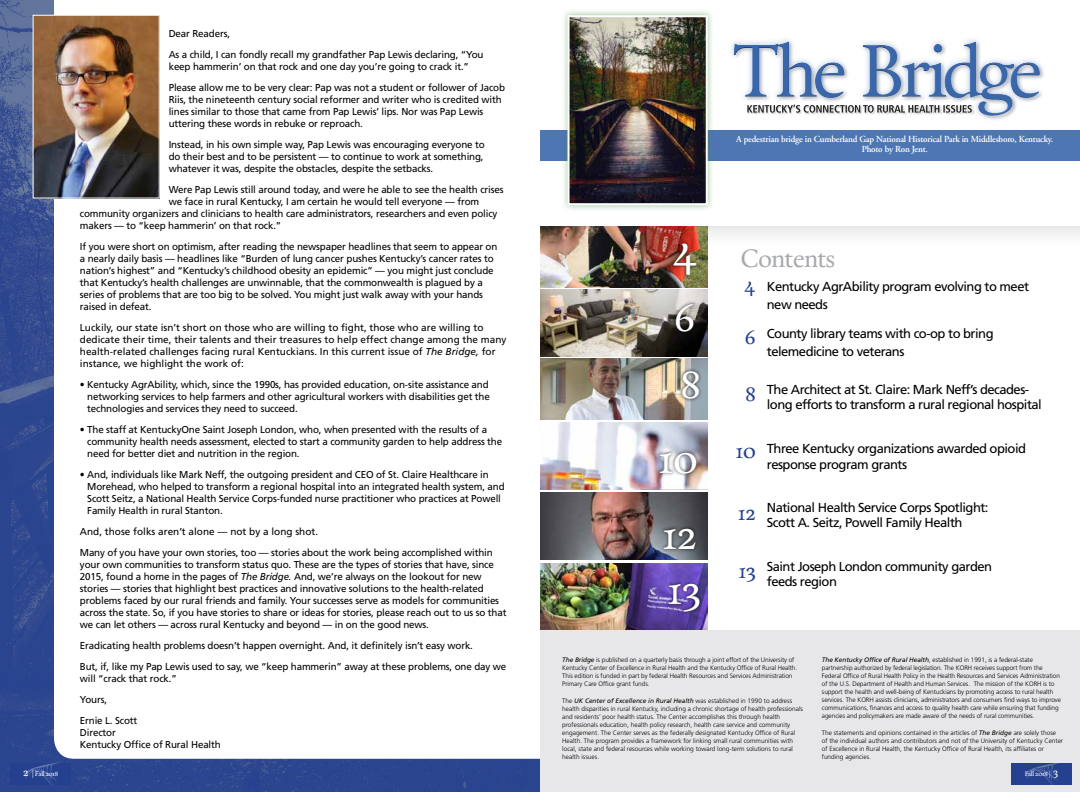
<style>
.page{position:relative;width:1080px;height:792px;background:#fff}
.page>*{position:absolute;margin:0;border:0;box-sizing:border-box;transform-origin:0 0}
.t1{font:40.7px/55px "Calendas Plus";color:#fff}
.t2{font:25px "Calendas Plus";letter-spacing:-.02em;color:#a7a9ac}
.t3{font:21px "Calendas Plus";color:#25408f}
.t4{font:13px/15px "Frutiger LT Std";letter-spacing:-.04em;color:#000}
.t5{font:10px/12px "Frutiger LT Std";letter-spacing:-.015em;color:#000}
.t6{font:600 9.2px/10px "Adobe Garamond";letter-spacing:-.02em;color:#fff;text-align:center}
.t7{font:300 6.5px/8px "Frutiger LT Std";letter-spacing:-.01em;color:#000}
.t8{font:6.5px "Calendas Plus";letter-spacing:-.03em;color:#fff}
.s1{font-size:11px}
.s2{font-size:7px}
.s3{font-style:italic}
.s4{font-size:45.4px;color:#fff}
.s5{font-weight:400;font-style:italic}
</style>
<div class="page">
<img style="left:0;top:0;width:540px;height:792px">
<svg style="left:54px;top:0;width:501px;height:759px"></svg>
<div style="left:540px;top:130px;width:540px;height:31px;background:#4e76b2"></div>
<div style="left:10px;top:763px;width:61px;height:22px;background:#25408f"></div>
<svg style="left:22px;top:762px;width:39px;height:28px"></svg>
<svg style="left:734px;top:41px;width:306px;height:75px"></svg>
<div style="left:561px;top:9px;width:153px;height:203px;background:#458e3e;opacity:.5"></div>
<img style="left:571px;top:18px;width:134px;height:184px">
<div style="left:568px;top:15px;width:140px;height:190px;border:2px solid #fff"></div>
<img style="left:540px;top:563px;width:168px;height:67px">
<img style="left:540px;top:492px;width:168px;height:67px">
<img style="left:540px;top:423px;width:168px;height:66px">
<div style="left:660px;top:524px;width:40px;height:29px;background:#000;opacity:.5"></div>
<div style="left:665px;top:579px;width:39px;height:36px;background:#000;opacity:.5"></div>
<div style="left:656px;top:449px;width:44px;height:28px;background:#000;opacity:.5"></div>
<div style="left:540px;top:226px;width:540px;height:19px;background:#f5f5f5"></div>
<img style="left:540px;top:290px;width:168px;height:67px">
<img style="left:540px;top:226px;width:168px;height:61px">
<img style="left:540px;top:359px;width:168px;height:61px">
<div style="left:669px;top:240px;width:31px;height:39px;background:#000;opacity:.5"></div>
<div style="left:672px;top:300px;width:26px;height:35px;background:#000;opacity:.5"></div>
<div style="left:678px;top:367px;width:25px;height:36px;background:#000;opacity:.5"></div>
<div style="left:540px;top:630px;width:540px;height:162px;background:#e7e6e8"></div>
<div style="left:1011px;top:763px;width:61px;height:22px;background:#25408f"></div>
<svg style="left:1025px;top:763px;width:34px;height:22px"></svg>
<img style="left:35px;top:17px;width:123px;height:180px">
<div style="left:33px;top:15px;width:127px;height:184px;border:1px solid #fff"></div>
<p class="t8" style="left:23px;top:769px;width:37px"><span class="s1">2</span> <span class="s2">| F</span>all 2018</p>
<p class="t5" style="left:169px;top:23px;width:316px;line-height:21px">Dear Readers,<br>As a child, I can fondly recall my grandfather Pap Lewis declaring, “You</p>
<p class="t5" style="left:169px;top:56px;width:338px;line-height:21px">keep hammerin’ on that rock and one day you’re going to crack it.”<br>Please allow me to be very clear: Pap was not a student or follower of Jacob</p>
<p class="t5" style="left:169px;top:94px;width:335px">Riis, the nineteenth century social reformer and writer who is credited with lines similar to those that came from Pap Lewis’ lips. Nor was Pap Lewis uttering these words in rebuke or reproach.</p>
<p class="t5" style="left:169px;top:139px;width:318px;text-align:justify">Instead, in his own simple way, Pap Lewis was encouraging everyone to do their best and to be persistent — to continue to work at something, whatever it was, despite the obstacles, despite the setbacks.</p>
<p class="t5" style="left:169px;top:184px;width:336px">Were Pap Lewis still around today, and were he able to see the health crises</p>
<p class="t5" style="left:169px;top:196px;width:312px">we face in rural Kentucky, I am certain he would tell everyone — from</p>
<p class="t5" style="left:80px;top:208px;width:419px">community organizers and clinicians to health care administrators, researchers and even policy</p>
<p class="t5" style="left:80px;top:220px;width:203px">makers — to “keep hammerin’ on that rock.”</p>
<p class="t5" style="left:80px;top:241px;width:419px">If you were short on optimism, after reading the newspaper headlines that seem to appear on a nearly daily basis — headlines like “Burden of lung cancer pushes Kentucky’s cancer rates to nation’s highest” and “Kentucky’s childhood obesity an epidemic” — you might just conclude that Kentucky’s health challenges are unwinnable, that the commonwealth is plagued by a series of problems that are too big to be solved. You might just walk away with your hands raised in defeat.</p>
<p class="t5" style="left:80px;top:322px;width:428px">Luckily, our state isn’t short on those who are willing to fight, those who are willing to dedicate their time, their talents and their treasures to help effect change among the many health-related challenges facing rural Kentuckians. In this current issue of <span class="s3">The Bridge,</span> for instance, we highlight the work of:</p>
<p class="t5" style="left:87px;top:379px;width:404px;text-align:justify;text-indent:-7px">• Kentucky AgrAbility, which, since the 1990s, has provided education, on-site assistance and networking services to help farmers and other agricultural workers with disabilities get the technologies and services they need to succeed.</p>
<p class="t5" style="left:87px;top:424px;width:416px;text-indent:-7px">• The staff at KentuckyOne Saint Joseph London, who, when presented with the results of a community health needs assessment, elected to start a community garden to help address the need for better diet and nutrition in the region.</p>
<p class="t5" style="left:87px;top:469px;width:419px;text-indent:-7px">• And, individuals like Mark Neff, the outgoing president and CEO of St. Claire Healthcare in Morehead, who helped to transform a regional hospital into an integrated health system, and Scott Seitz, a National Health Service Corps-funded nurse practitioner who practices at Powell Family Health in rural Stanton.</p>
<p class="t5" style="left:80px;top:521px;width:414px;line-height:21px">And, those folks aren’t alone — not by a long shot.<br>Many of you have your own stories, too — stories about the work being accomplished within</p>
<p class="t5" style="left:80px;top:559px;width:428px">your own communities to transform status quo. These are the types of stories that have, since 2015, found a home in the pages of <span class="s3">The Bridge.</span> And, we’re always on the lookout for new stories — stories that highlight best practices and innovative solutions to the health-related problems faced by our rural friends and family. Your successes serve as models for communities across the state. So, if you have stories to share or ideas for stories, please reach out to us so that we can let others — across rural Kentucky and beyond — in on the good news.</p>
<p class="t5" style="left:80px;top:635px;width:428px;line-height:21px">Eradicating health problems doesn’t happen overnight. And, it definitely isn’t easy work.<br>But, if, like my Pap Lewis used to say, we “keep hammerin” away at these problems, one day we</p>
<p class="t5" style="left:80px;top:668px;width:98px;line-height:21px">will “crack that rock.”<br>Yours,<br>Ernie L. Scott</p>
<p class="t5" style="left:80px;top:727px;width:142px">Director<br>Kentucky Office of Rural Health</p>
<p class="t6" style="left:736px;top:134px;width:319px">A pedestrian bridge in Cumberland Gap National Historical Park in Middlesboro, Kentucky.<br>Photo by Ron Jent.</p>
<h2 class="t2" style="left:672px;top:240px;width:165px"><span class="s4">4</span> Contents</h2>
<h1 class="t1" style="left:674px;top:281px;width:29px;line-height:67.6px">6<br>8</h1>
<h3 class="t4" style="left:767px;top:277px;width:264px;line-height:18px">Kentucky AgrAbility program evolving to meet new needs</h3>
<h3 class="t4" style="left:767px;top:325px;width:228px;line-height:18px">County library teams with co-op to bring telemedicine to veterans</h3>
<h3 class="t4" style="left:767px;top:382px;width:277px">The Architect at St. Claire: Mark Neff’s decades&shy;long efforts to transform a rural regional hospital</h3>
<h3 class="t4" style="left:767px;top:440px;width:261px;line-height:16px">Three Kentucky organizations awarded opioid response program grants</h3>
<h3 class="t4" style="left:767px;top:500px;width:223px">National Health Service Corps Spotlight:<br>Scott A. Seitz, Powell Family Health</h3>
<h3 class="t4" style="left:767px;top:559px;width:227px">Saint Joseph London community garden feeds region</h3>
<h3 class="t3" style="left:744px;top:269px;width:14px">4</h3>
<h3 class="t3" style="left:745px;top:322px;width:13px">6</h3>
<h3 class="t3" style="left:745px;top:378px;width:12px">8</h3>
<h3 class="t3" style="left:736px;top:435px;width:22px">10</h3>
<h1 class="t1" style="left:658px;top:429px;width:41px">10</h1>
<h3 class="t3" style="left:738px;top:498px;width:20px">12</h3>
<h1 class="t1" style="left:662px;top:505px;width:41px">12<br>13</h1>
<h3 class="t3" style="left:738px;top:555px;width:19px">13</h3>
<p class="t7" style="left:562px;top:656px;width:236px"><span class="s5">The Bridge</span> is published on a quarterly basis through a joint effort of the University of Kentucky Center of Excellence in Rural Health and the Kentucky Office of Rural Health.<br>This edition is funded in part by federal Health Resources and Services Administration Primary Care Office grant funds.</p>
<p class="t7" style="left:562px;top:697px;width:242px">The <span class="s5">UK Center of Excellence in Rural Health</span> was established in 1990 to address health disparities in rural Kentucky, including a chronic shortage of health professionals and residents’ poor health status. The Center accomplishes this through health professionals education, health policy research, health care service and community engagement. The Center serves as the federally designated Kentucky Office of Rural Health. The program provides a framework for linking small rural communities with local, state and federal resources while working toward long-term solutions to rural health issues.</p>
<p class="t7" style="left:822px;top:656px;width:241px"><span class="s5">The Kentucky Office of Rural Health</span>, established in 1991, is a federal-state partnership authorized by federal legislation. The KORH receives support from the Federal Office of Rural Health Policy in the Health Resources and Services Administration of the U.S. Department of Health and Human Services. The mission of the KORH is to support the health and well-being of Kentuckians by promoting access to rural health services. The KORH assists clinicians, administrators and consumers find ways to improve communications, finances and access to quality health care while ensuring that funding agencies and policymakers are made aware of the needs of rural communities.</p>
<p class="t7" style="left:822px;top:729px;width:243px">The statements and opinions contained in the articles of <span class="s5">The Bridge</span> are solely those of the individual authors and contributors and not of the University of Kentucky Center of Excellence in Rural Health, the Kentucky Office of Rural Health, its affiliates or funding agencies.</p>
<p class="t8" style="left:1025px;top:769px;width:35px">Fall 2018 <span class="s2">|</span> <span class="s1">3</span></p>
</div>
